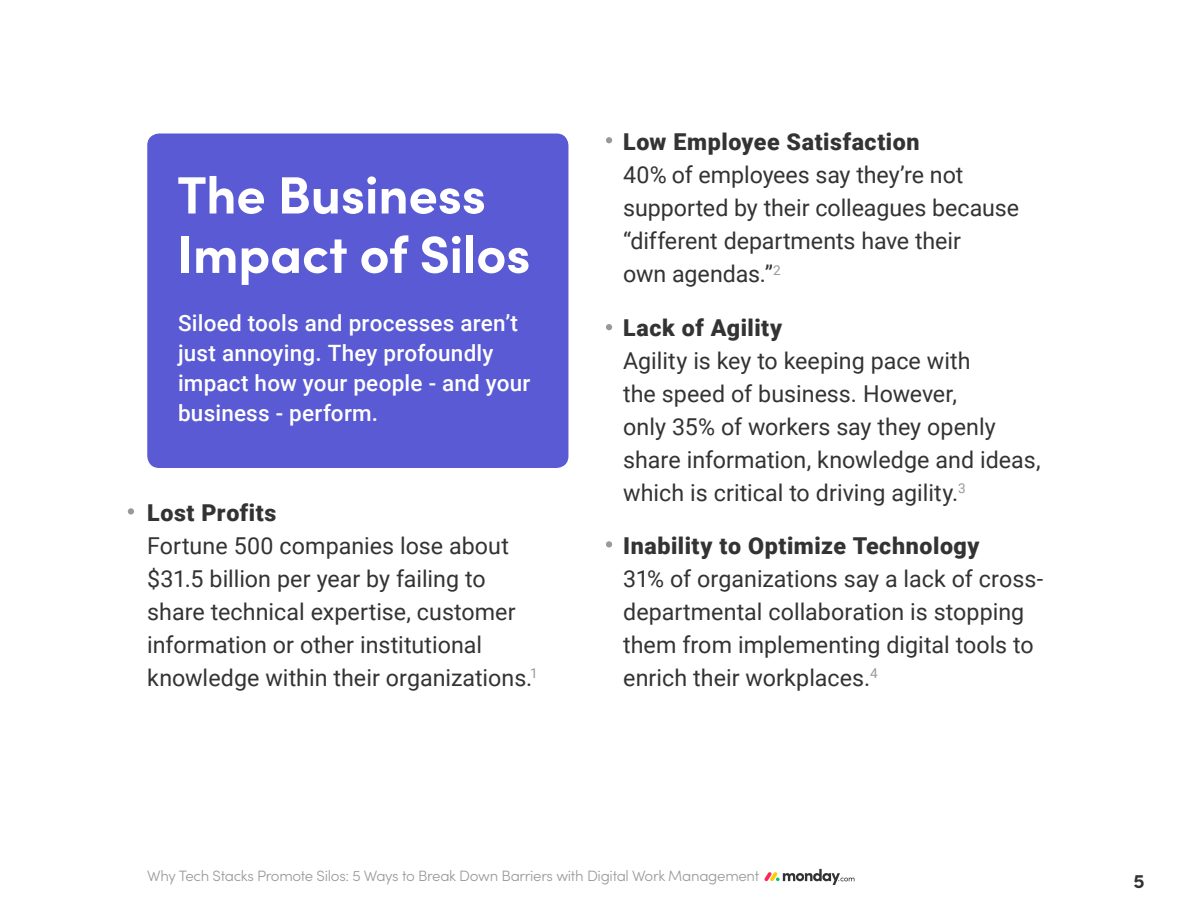
<style>
.page{position:relative;width:1188px;height:918px;background:#fff}
.page>*{position:absolute;margin:0;border:0;box-sizing:border-box;transform-origin:0 0}
.t1{font:700 52.5px/59.4px "Sofia Pro";letter-spacing:-.005em;color:#fff}
.t2{font:23.25px/33px "Roboto";color:#333}
.t3{font:900 23.25px "Roboto";letter-spacing:.025em;color:#333}
.t4{font:500 22.5px/30px "Roboto";letter-spacing:.01em;color:#fff}
.t5{font:700 19.5px "Sofia Pro";color:#333}
.t6{font:300 15px "Sofia Pro";letter-spacing:-.02em;color:#999}
</style>
<div class="page">
<div style="left:147px;top:134px;width:421px;height:334px;background:#595ad4;border-radius:12px"></div>
<svg style="left:606px;top:137px;width:6px;height:6px"></svg>
<svg style="left:606px;top:324px;width:6px;height:6px"></svg>
<div style="left:128px;top:508px;width:6px;height:7px;background:#999;border-radius:50%"></div>
<div style="left:606px;top:541px;width:6px;height:7px;background:#999;border-radius:50%"></div>
<svg style="left:764px;top:869px;width:91px;height:16px"></svg>
<h1 class="t1" style="left:177px;top:161px;width:355px">The Business<br>Impact of Silos</h1>
<p class="t4" style="left:178px;top:308px;width:354px">Siloed tools and processes aren’t just annoying. They profoundly impact how your people - and your business - perform.</p>
<p class="t3" style="left:147px;top:496px;width:131px">Lost Profits</p>
<p class="t2" style="left:147px;top:528px;width:392px">Fortune 500 companies lose about $31.5 billion per year by failing to share technical expertise, customer information or other institutional knowledge within their organizations.<sup>1</sup></p>
<p class="t3" style="left:623px;top:126px;width:298px">Low Employee Satisfaction</p>
<p class="t2" style="left:623px;top:158px;width:397px">40% of employees say they’re not supported by their colleagues because “different departments have their<br>own agendas.”<sup>2</sup></p>
<p class="t3" style="left:623px;top:311px;width:161px">Lack of Agility</p>
<p class="t2" style="left:623px;top:343px;width:419px">Agility is key to keeping pace with<br>the speed of business. However,<br>only 35% of workers say they openly share information, knowledge and ideas, which is critical to driving agility.<sup>3</sup></p>
<p class="t3" style="left:623px;top:529px;width:358px">Inability to Optimize Technology</p>
<p class="t2" style="left:623px;top:561px;width:422px">31% of organizations say a lack of cross&shy;departmental collaboration is stopping them from implementing digital tools to enrich their workplaces.<sup>4</sup></p>
<p class="t6" style="left:147px;top:865px;width:614px">Why Tech Stacks Promote Silos: 5 Ways to Break Down Barriers with Digital Work Management</p>
<p class="t5" style="left:1134px;top:866px;width:13px">5</p>
</div>
